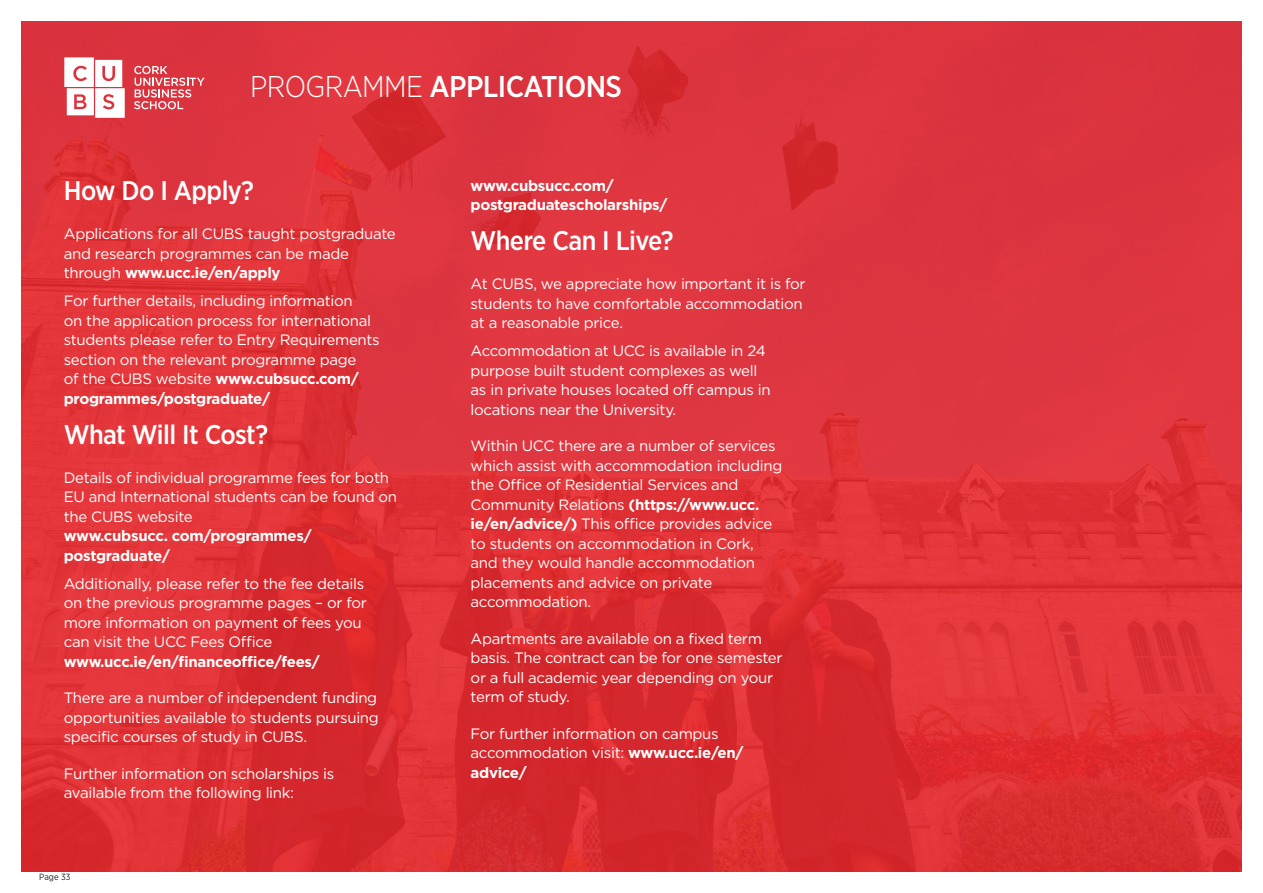
<style>
.page{position:relative;width:1263px;height:893px;background:#fff}
.page>*{position:absolute;margin:0;border:0;box-sizing:border-box;transform-origin:0 0}
.t1{font:500 30px "Gotham Narrow";letter-spacing:-.02em;color:#fff}
.t2{font:500 27px "Gotham Narrow";letter-spacing:-.02em;color:#fff}
.t3{font:15px/19.5px "Gotham";letter-spacing:-.02em;color:#fff}
.t4{font:700 15px/19.5px "Gotham";letter-spacing:-.02em;color:#fff}
.t5{font:9px "Gotham Narrow";color:#231f20}
.s1{font-weight:300}
.s2{font-weight:700}
</style>
<div class="page">
<div style="left:21px;top:21px;width:1221px;height:851px;background:linear-gradient(to bottom,#df3742,#dd2e30)"></div>
<svg style="left:64px;top:57px;width:61px;height:61px"></svg>
<svg style="left:134px;top:66px;width:71px;height:43px;background:#e2616a"></svg>
<p class="t1" style="left:250px;top:68px;width:373px"><span class="s1">PROGRAMME</span> APPLICATIONS</p>
<p class="t2" style="left:64px;top:174px;width:192px">How Do I Apply?</p>
<p class="t3" style="left:64px;top:224px;width:334px">Applications for all CUBS taught postgraduate and research programmes can be made through <span class="s2">www.ucc.ie/en/apply</span></p>
<p class="t3" style="left:64px;top:291px;width:317px">For further details, including information<br>on the application process for international students please refer to Entry Requirements section on the relevant programme page<br>of the CUBS website <span class="s2">www.cubsucc.com/ programmes/postgraduate/</span></p>
<p class="t2" style="left:64px;top:417px;width:206px">What Will It Cost?</p>
<p class="t3" style="left:64px;top:467px;width:335px">Details of individual programme fees for both<br>EU and International students can be found on the CUBS website<br><span class="s2">www.cubsucc. com/programmes/ postgraduate/</span></p>
<p class="t3" style="left:64px;top:573px;width:305px">Additionally, please refer to the fee details on the previous programme pages – or for more information on payment of fees you can visit the UCC Fees Office <span class="s2">www.ucc.ie/en/financeoffice/fees/</span></p>
<p class="t3" style="left:64px;top:688px;width:317px;text-align:justify">There are a number of independent funding opportunities available to students pursuing specific courses of study in CUBS.</p>
<p class="t3" style="left:64px;top:763px;width:272px">Further information on scholarships is available from the following link:</p>
<p class="t5" style="left:39px;top:871px;width:33px">Page 33</p>
<p class="t4" style="left:471px;top:175px;width:198px">www.cubsucc.com/ postgraduatescholarships/</p>
<p class="t2" style="left:471px;top:223px;width:205px">Where Can I Live?</p>
<p class="t3" style="left:471px;top:274px;width:336px">At CUBS, we appreciate how important it is for students to have comfortable accommodation at a reasonable price.</p>
<p class="t3" style="left:471px;top:341px;width:302px">Accommodation at UCC is available in 24 purpose built student complexes as well as in private houses located off campus in locations near the University.</p>
<p class="t3" style="left:471px;top:436px;width:313px">Within UCC there are a number of services which assist with accommodation including the Office of Residential Services and Community Relations <span class="s2">(https://www.ucc. ie/en/advice/)</span> This office provides advice to students on accommodation in Cork, and they would handle accommodation placements and advice on private accommodation.</p>
<p class="t3" style="left:471px;top:628px;width:313px">Apartments are available on a fixed term basis. The contract can be for one semester or a full academic year depending on your term of study.</p>
<p class="t3" style="left:471px;top:723px;width:274px">For further information on campus accommodation visit: <span class="s2">www.ucc.ie/en/ advice/</span></p>
</div>
